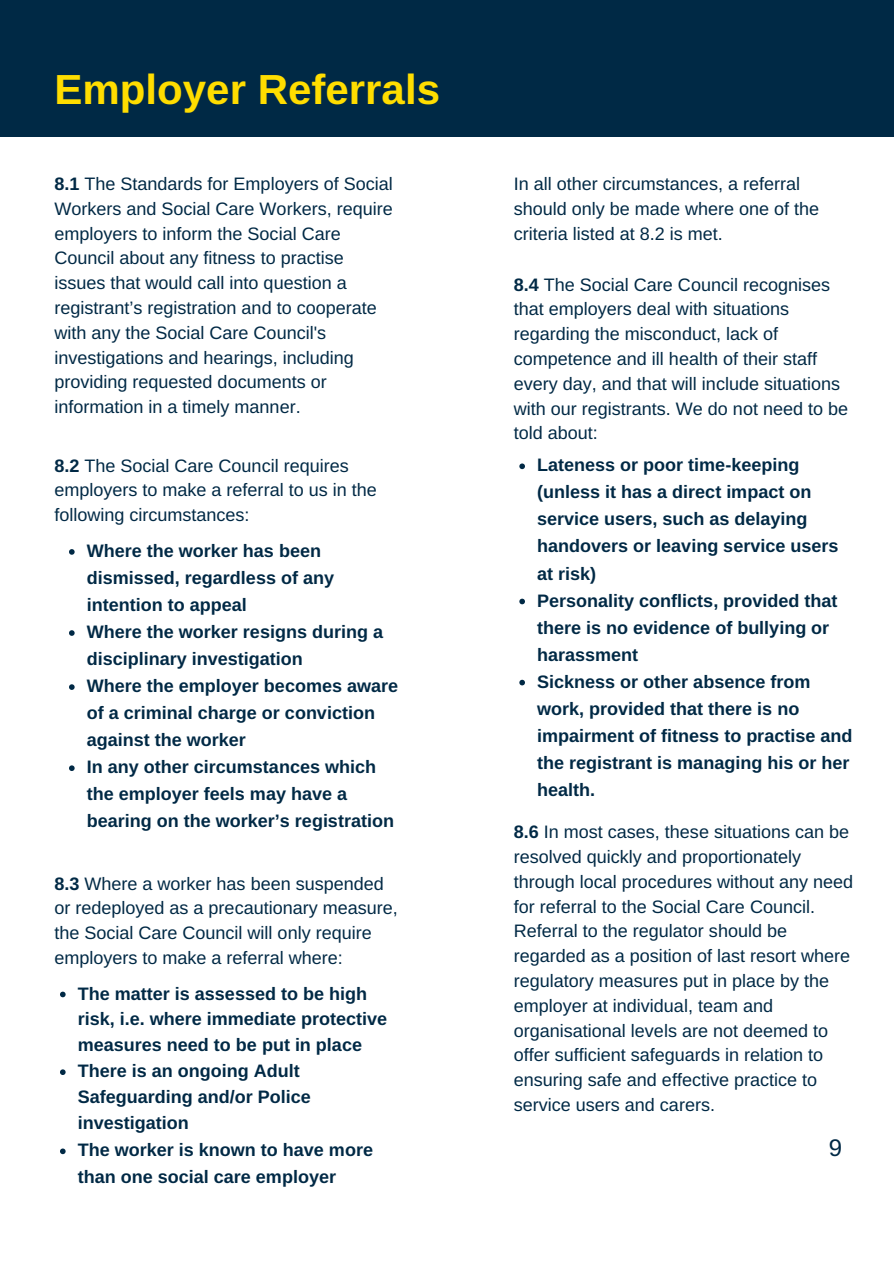
<style>
.page{position:relative;width:894px;height:1264px;background:#fff}
.page>*{position:absolute;margin:0;border:0;box-sizing:border-box;transform-origin:0 0}
.t1{font:700 42px "Arimo";color:#fd0}
.t2{font:24px "Arimo";color:#002945}
.t3{font:18px/24.8px "Arimo";color:#002945}
.t4{font:700 18px/27px "Arimo";color:#002945}
.s1{font-weight:700}
</style>
<div class="page">
<div style="left:0;top:0;width:893px;height:136px;background:#002945"></div>
<svg style="left:69px;top:549px;width:6px;height:5px"></svg>
<svg style="left:69px;top:630px;width:6px;height:6px"></svg>
<svg style="left:69px;top:684px;width:6px;height:6px"></svg>
<svg style="left:69px;top:765px;width:6px;height:6px"></svg>
<svg style="left:60px;top:991px;width:6px;height:6px"></svg>
<svg style="left:60px;top:1069px;width:6px;height:5px"></svg>
<svg style="left:60px;top:1148px;width:6px;height:6px"></svg>
<svg style="left:519px;top:463px;width:6px;height:6px"></svg>
<svg style="left:519px;top:598px;width:6px;height:6px"></svg>
<svg style="left:519px;top:679px;width:6px;height:6px"></svg>
<h1 class="t1" style="left:54px;top:66px;width:387px">Employer Referrals</h1>
<p class="t3" style="left:54px;top:171px;width:340px"><span class="s1">8.1</span> The Standards for Employers of Social Workers and Social Care Workers, require employers to inform the Social Care Council about any fitness to practise issues that would call into question a registrant’s registration and to cooperate with any the Social Care Council's investigations and hearings, including providing requested documents or information in a timely manner.</p>
<p class="t3" style="left:54px;top:453px;width:324px"><span class="s1">8.2</span> The Social Care Council requires employers to make a referral to us in the following circumstances:</p>
<p class="t4" style="left:87px;top:537px;width:313px">Where the worker has been dismissed, regardless of any intention to appeal<br>Where the worker resigns during a disciplinary investigation<br>Where the employer becomes aware of a criminal charge or conviction against the worker<br>In any other circumstances which the employer feels may have a bearing on the worker’s registration</p>
<p class="t3" style="left:54px;top:871px;width:345px"><span class="s1">8.3</span> Where a worker has been suspended or redeployed as a precautionary measure, the Social Care Council will only require employers to make a referral where:</p>
<p class="t4" style="left:78px;top:980px;width:311px;line-height:26.2px">The matter is assessed to be high risk, i.e. where immediate protective measures need to be put in place<br>There is an ongoing Adult<br>Safeguarding and/or Police investigation<br>The worker is known to have more than one social care employer</p>
<p class="t3" style="left:513px;top:171px;width:307px">In all other circumstances, a referral should only be made where one of the criteria listed at 8.2 is met.</p>
<p class="t3" style="left:513px;top:272px;width:336px"><span class="s1">8.4</span> The Social Care Council recognises that employers deal with situations regarding the misconduct, lack of competence and ill health of their staff every day, and that will include situations with our registrants. We do not need to be told about:</p>
<p class="t4" style="left:537px;top:451px;width:317px">Lateness or poor time-keeping (unless it has a direct impact on service users, such as delaying handovers or leaving service users at risk)<br>Personality conflicts, provided that there is no evidence of bullying or harassment<br>Sickness or other absence from work, provided that there is no impairment of fitness to practise and the registrant is managing his or her health.</p>
<p class="t3" style="left:513px;top:819px;width:341px"><span class="s1">8.6</span> In most cases, these situations can be resolved quickly and proportionately through local procedures without any need for referral to the Social Care Council.<br>Referral to the regulator should be regarded as a position of last resort where regulatory measures put in place by the employer at individual, team and organisational levels are not deemed to offer sufficient safeguards in relation to ensuring safe and effective practice to service users and carers.</p>
<h2 class="t2" style="left:828px;top:1133px;width:15px">9</h2>
</div>
